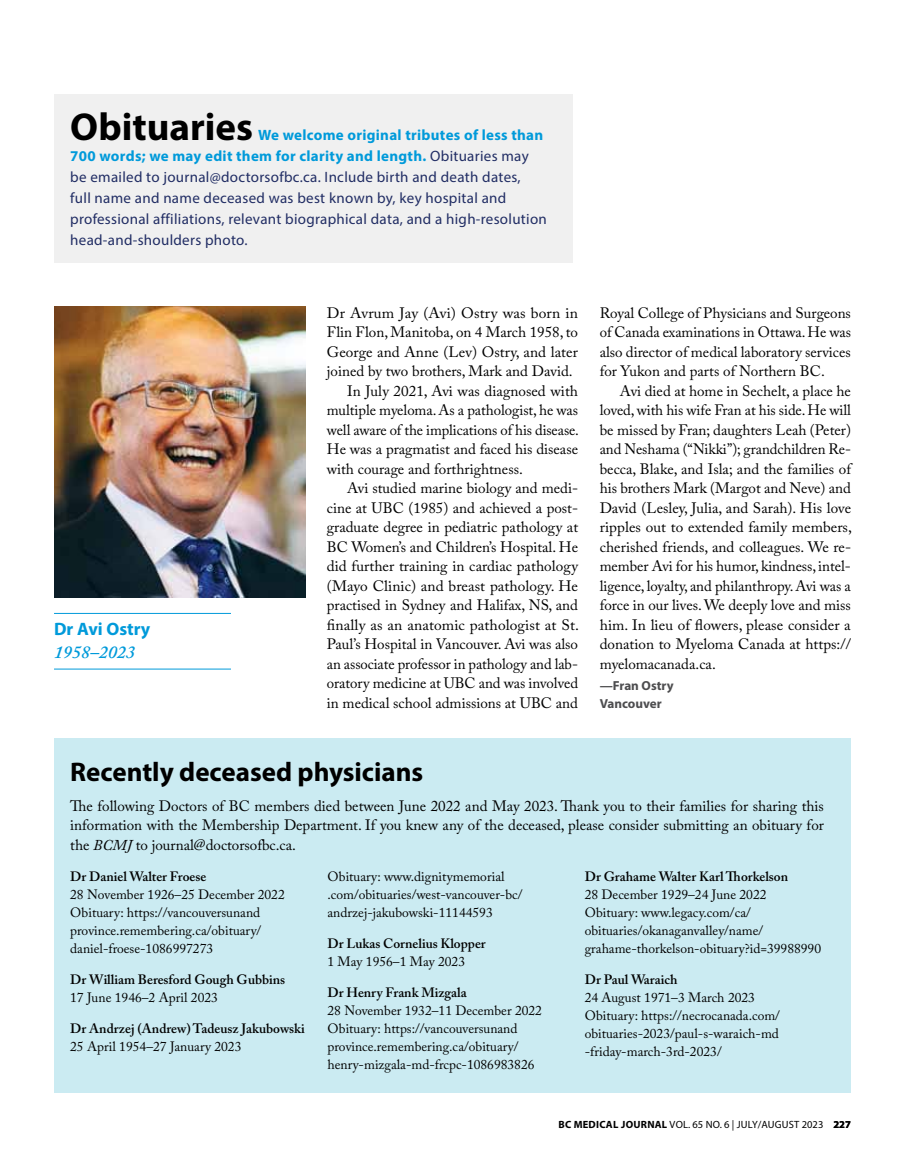
<style>
.page{position:relative;width:905px;height:1161px;background:#fff}
.page>*{position:absolute;margin:0;border:0;box-sizing:border-box;transform-origin:0 0}
.t1{font:700 39px "Myriad Pro";color:#000}
.t2{font:700 27px "Myriad Pro";color:#000}
.t3{font:700 18px "Myriad Pro";color:#009ada}
.t4{font:italic 600 18px "Adobe Caslon Pro";color:#009ada}
.t5{font:15px/19.5px "Adobe Caslon Pro";color:#000;text-align:justify}
.t6{font:15px/21px "Myriad Pro";letter-spacing:.02em;color:#212d64}
.t7{font:13.5px/18px "Adobe Caslon Pro";color:#000}
.t8{font:600 13.5px "Adobe Caslon Pro";color:#000}
.t9{font:700 13.2px/18px "Myriad Pro";color:#4d4d4f}
.t10{font:10.5px "Myriad Pro";letter-spacing:.02em;color:#000}
.s1{font-weight:700;color:#009ada}
.s2{font-style:italic}
.s3{font-weight:700}
</style>
<div class="page">
<div style="left:54px;top:738px;width:796px;height:355px;background:#cbebf2"></div>
<hr style="left:54px;top:613px;width:177px;height:1px;background:#009ada">
<hr style="left:54px;top:669px;width:177px;height:1px;background:#009ada">
<div style="left:54px;top:94px;width:518px;height:169px;background:#f0f0f0"></div>
<img style="left:54px;top:307px;width:251px;height:290px">
<h1 class="t1" style="left:70px;top:101px;width:184px">Obituaries</h1>
<p class="t6" style="left:70px;top:124px;width:478px;text-indent:188px"><span class="s1">We welcome original tributes of less than 700 words; we may edit them for clarity and length.</span> Obituaries may be emailed to journal@doctorsofbc.ca. Include birth and death dates,<br>full name and name deceased was best known by, key hospital and professional affiliations, relevant biographical data, and a high-resolution head-and-shoulders photo.</p>
<p class="t3" style="left:54px;top:618px;width:98px">Dr Avi Ostry</p>
<p class="t4" style="left:54px;top:641px;width:82px">1958–2023</p>
<p class="t5" style="left:327px;top:303px;width:252px">Dr Avrum Jay (Avi) Ostry was born in</p>
<p class="t5" style="left:327px;top:322px;width:253px">Flin Flon, Manitoba, on 4 March 1958, to</p>
<p class="t5" style="left:327px;top:342px;width:252px">George and Anne (Lev) Ostry, and later</p>
<p class="t5" style="left:327px;top:361px;width:247px">joined by two brothers, Mark and David.</p>
<p class="t5" style="left:347px;top:381px;width:232px">In July 2021, Avi was diagnosed with</p>
<p class="t5" style="left:327px;top:400px;width:253px">multiple myeloma. As a pathologist, he was</p>
<p class="t5" style="left:327px;top:420px;width:253px">well aware of the implications of his disease.</p>
<p class="t5" style="left:327px;top:439px;width:253px">He was a pragmatist and faced his disease</p>
<p class="t5" style="left:327px;top:459px;width:197px">with courage and forthrightness.</p>
<p class="t5" style="left:347px;top:478px;width:232px">Avi studied marine biology and medi-</p>
<p class="t5" style="left:327px;top:498px;width:253px">cine at UBC (1985) and achieved a post-</p>
<p class="t5" style="left:327px;top:517px;width:253px">graduate degree in pediatric pathology at</p>
<p class="t5" style="left:327px;top:537px;width:253px">BC Women’s and Children’s Hospital. He</p>
<p class="t5" style="left:327px;top:556px;width:252px">did further training in cardiac pathology</p>
<p class="t5" style="left:327px;top:576px;width:253px">(Mayo Clinic) and breast pathology. He</p>
<p class="t5" style="left:327px;top:595px;width:253px">practised in Sydney and Halifax, NS, and</p>
<p class="t5" style="left:327px;top:615px;width:254px">finally as an anatomic pathologist at St.</p>
<p class="t5" style="left:327px;top:634px;width:253px">Paul’s Hospital in Vancouver. Avi was also</p>
<p class="t5" style="left:327px;top:654px;width:252px">an associate professor in pathology and lab-</p>
<p class="t5" style="left:327px;top:673px;width:253px">oratory medicine at UBC and was involved</p>
<p class="t5" style="left:327px;top:693px;width:253px">in medical school admissions at UBC and</p>
<p class="t5" style="left:599px;top:303px;width:253px">Royal College of Physicians and Surgeons of Canada examinations in Ottawa. He was also director of medical laboratory services for Yukon and parts of Northern BC.</p>
<p class="t5" style="left:599px;top:381px;width:254px;text-indent:20px">Avi died at home in Sechelt, a place he loved, with his wife Fran at his side. He will be missed by Fran; daughters Leah (Peter) and Neshama (“Nikki”); grandchildren Re&shy;becca, Blake, and Isla; and the families of his brothers Mark (Margot and Neve) and David (Lesley, Julia, and Sarah). His love ripples out to extended family members, cherished friends, and colleagues. We re&shy;member Avi for his humor, kindness, intel&shy;ligence, loyalty, and philanthropy. Avi was a force in our lives. We deeply love and miss him. In lieu of flowers, please consider a donation to Myeloma Canada at https:// myelomacanada.ca.</p>
<p class="t9" style="left:599px;top:676px;width:75px">—Fran Ostry<br>Vancouver</p>
<h2 class="t2" style="left:70px;top:754px;width:354px">Recently deceased physicians</h2>
<p class="t5" style="left:70px;top:796px;width:755px">The following Doctors of BC members died between June 2022 and May 2023. Thank you to their families for sharing this information with the Membership Department. If you knew any of the deceased, please consider submitting an obituary for the <span class="s2">BCMJ</span> to journal@doctorsofbc.ca.</p>
<p class="t8" style="left:70px;top:868px;width:138px">Dr Daniel Walter Froese</p>
<p class="t7" style="left:70px;top:885px;width:216px">28 November 1926–25 December 2022<br>Obituary: https://vancouversunand province.remembering.ca/obituary/ daniel-froese-1086997273</p>
<p class="t8" style="left:70px;top:971px;width:216px">Dr William Beresford Gough Gubbins</p>
<p class="t7" style="left:70px;top:988px;width:149px">17 June 1946–2 April 2023</p>
<p class="t8" style="left:70px;top:1020px;width:236px">Dr Andrzej (Andrew) Tadeusz Jakubowski</p>
<p class="t7" style="left:70px;top:1037px;width:173px">25 April 1954–27 January 2023</p>
<p class="t7" style="left:327px;top:867px;width:196px">Obituary: www.dignitymemorial .com/obituaries/west-vancouver-bc/ andrzej-jakubowski-11144593</p>
<p class="t8" style="left:327px;top:935px;width:160px">Dr Lukas Cornelius Klopper</p>
<p class="t7" style="left:327px;top:952px;width:139px">1 May 1956–1 May 2023</p>
<p class="t8" style="left:327px;top:984px;width:141px">Dr Henry Frank Mizgala</p>
<p class="t7" style="left:327px;top:1001px;width:216px">28 November 1932–11 December 2022<br>Obituary: https://vancouversunand province.remembering.ca/obituary/ henry-mizgala-md-frcpc-1086983826</p>
<p class="t8" style="left:584px;top:868px;width:205px">Dr Grahame Walter Karl Thorkelson</p>
<p class="t7" style="left:584px;top:885px;width:238px">28 December 1929–24 June 2022<br>Obituary: www.legacy.com/ca/ obituaries/okanaganvalley/name/ grahame-thorkelson-obituary?id=39988990</p>
<p class="t8" style="left:584px;top:971px;width:94px">Dr Paul Waraich</p>
<p class="t7" style="left:584px;top:988px;width:197px">24 August 1971–3 March 2023<br>Obituary: https://necrocanada.com/ obituaries-2023/paul-s-waraich-md -friday-march-3rd-2023/</p>
<p class="t10" style="left:558px;top:1118px;width:294px"><span class="s3">BC Medical Journal</span> vol. 65 no. 6 | July/august 2023 <span class="s3">227</span></p>
</div>
